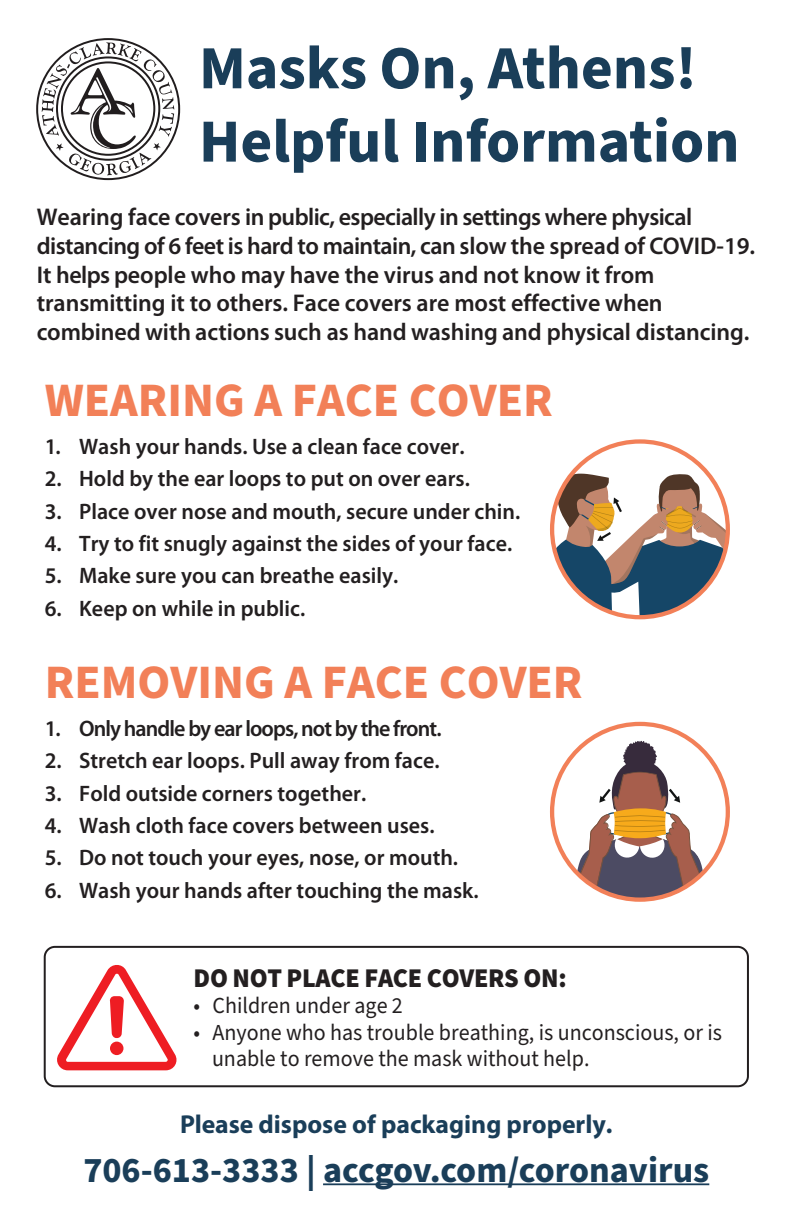
<style>
.page{position:relative;width:792px;height:1224px;background:#fff}
.page>*{position:absolute;margin:0;border:0;box-sizing:border-box;transform-origin:0 0}
.t1{font:700 48px "Source Sans Pro";color:#f28058}
.t2{font:700 36px "Source Sans Pro";color:#1a3e59}
.t3{font:900 27px "Source Sans Pro";letter-spacing:-.01em;color:#231f20;scale:.96 1}
.t4{font:700 26px "Myriad Pro";color:#1a3e59}
.t5{font:600 24.2px/28.8px "Myriad Pro";letter-spacing:-.005em;color:#231f20}
.t6{font:23px/26.4px "Source Sans Pro";color:#231f20;scale:.96 1}
.t7{font:600 22.4px "Myriad Pro";color:#231f20}
.t8{font:600 22.4px "Myriad Pro";letter-spacing:-.04em;color:#231f20}
</style>
<div class="page">
<svg style="left:550px;top:439px;width:180px;height:180px"></svg>
<svg style="left:550px;top:722px;width:180px;height:180px"></svg>
<svg style="left:42px;top:42px;width:132px;height:133px"></svg>
<svg style="left:204px;top:48px;width:37px;height:40px"></svg>
<svg style="left:248px;top:57px;width:56px;height:32px"></svg>
<svg style="left:310px;top:45px;width:55px;height:44px"></svg>
<svg style="left:382px;top:48px;width:37px;height:41px"></svg>
<svg style="left:425px;top:57px;width:28px;height:31px"></svg>
<svg style="left:460px;top:77px;width:13px;height:23px"></svg>
<svg style="left:487px;top:45px;width:90px;height:44px"></svg>
<svg style="left:583px;top:57px;width:28px;height:32px"></svg>
<svg style="left:617px;top:57px;width:57px;height:32px"></svg>
<svg style="left:680px;top:47px;width:12px;height:42px"></svg>
<svg style="left:204px;top:122px;width:32px;height:40px"></svg>
<svg style="left:243px;top:130px;width:27px;height:32px"></svg>
<svg style="left:276px;top:118px;width:102px;height:55px"></svg>
<svg style="left:385px;top:119px;width:14px;height:43px"></svg>
<div style="left:416px;top:122px;width:10px;height:40px;background:#1a3e59"></div>
<svg style="left:434px;top:118px;width:84px;height:44px"></svg>
<svg style="left:524px;top:130px;width:70px;height:32px"></svg>
<svg style="left:600px;top:117px;width:102px;height:45px"></svg>
<svg style="left:708px;top:130px;width:28px;height:32px"></svg>
<hr style="left:323px;top:1183px;width:386px;height:2px;background:#1a3e59">
<svg style="left:57px;top:965px;width:120px;height:105px"></svg>
<div style="left:110px;top:1042px;width:13px;height:13px;background:#ee1d23;border-radius:50%"></div>
<div style="left:44px;top:946px;width:705px;height:141px;border:2px solid #231f20;border-radius:10px"></div>
<p class="t5" style="left:37px;top:202px;width:720px">Wearing face covers in public, especially in settings where physical distancing of 6 feet is hard to maintain, can slow the spread of COVID-19.<br>It helps people who may have the virus and not know it from transmitting it to others. Face covers are most effective when combined with actions such as hand washing and physical distancing.</p>
<h1 class="t1" style="left:45px;top:368px;width:510px">WEARING A FACE COVER</h1>
<p class="t7" style="left:45px;top:432px;width:421px">1. Wash your hands. Use a clean face cover.</p>
<p class="t7" style="left:45px;top:465px;width:427px">2. Hold by the ear loops to put on over ears.</p>
<p class="t7" style="left:45px;top:497px;width:477px">3. Place over nose and mouth, secure under chin.</p>
<p class="t7" style="left:45px;top:529px;width:469px">4. Try to fit snugly against the sides of your face.</p>
<p class="t7" style="left:45px;top:562px;width:355px">5. Make sure you can breathe easily.</p>
<p class="t7" style="left:45px;top:594px;width:262px">6. Keep on while in public.</p>
<h1 class="t1" style="left:45px;top:649px;width:539px">REMOVING A FACE COVER</h1>
<p class="t8" style="left:45px;top:714px;width:398px">1. Only handle by ear loops, not by the front.</p>
<p class="t7" style="left:45px;top:746px;width:396px">2. Stretch ear loops. Pull away from face.</p>
<p class="t7" style="left:45px;top:779px;width:323px">3. Fold outside corners together.</p>
<p class="t7" style="left:45px;top:811px;width:391px">4. Wash cloth face covers between uses.</p>
<p class="t7" style="left:45px;top:844px;width:415px">5. Do not touch your eyes, nose, or mouth.</p>
<p class="t7" style="left:45px;top:876px;width:435px">6. Wash your hands after touching the mask.</p>
<p class="t3" style="left:194px;top:959px;width:390px">DO NOT PLACE FACE COVERS ON:</p>
<p class="t6" style="left:194px;top:993px;width:220px">• Children under age 2</p>
<p class="t6" style="left:212px;top:1020px;width:533px;text-indent:-18px">• Anyone who has trouble breathing, is unconscious, or is unable to remove the mask without help.</p>
<p class="t4" style="left:180px;top:1107px;width:434px">Please dispose of packaging properly.</p>
<h2 class="t2" style="left:83px;top:1145px;width:627px">706-613-3333 | accgov.com/coronavirus</h2>
</div>
